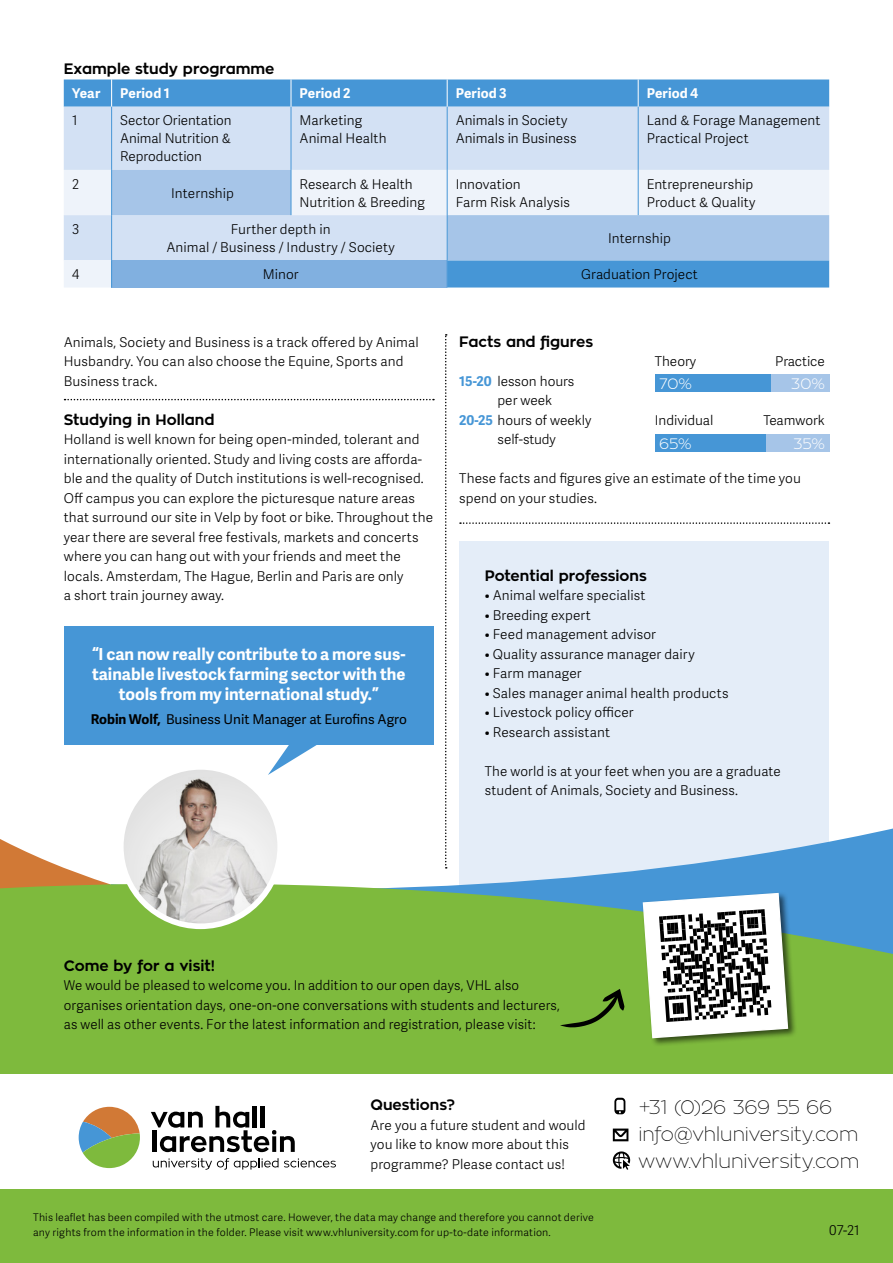
<style>
.page{position:relative;width:893px;height:1263px;background:#fff}
.page>*{position:absolute;margin:0;border:0;box-sizing:border-box;transform-origin:0 0}
.t1{font:100 19.5px/27px "Zona Pro";color:#000}
.t2{font:700 16.5px/19.8px "Adelle Sans";color:#fff;text-align:center}
.t3{font:700 15px "Zona Pro";color:#000}
.t4{font:300 15px "Zona Pro";color:#fff}
.t5{font:300 13.5px/19.5px "Adelle Sans";letter-spacing:.01em;color:#000}
.t6{font:13.5px "Adelle Sans";color:#000}
.t7{font:700 13.5px "Adelle Sans";letter-spacing:.01em;color:#fff}
.t8{font:300 10.5px/15px "Adelle Sans";letter-spacing:.02em;color:#000}
.s1{font-weight:700}
.s2{font-weight:700;color:#4696d6}
</style>
<div class="page">
<div style="left:459px;top:541px;width:370px;height:384px;background:#e4edf8"></div>
<div style="left:64px;top:107px;width:765px;height:63px;background:#d3e1f4"></div>
<svg style="left:64px;top:170px;width:765px;height:118px;fill:#4696d6"></svg>
<svg style="left:112px;top:170px;width:717px;height:90px"></svg>
<div style="left:112px;top:260px;width:335px;height:28px;background:#81b0e0"></div>
<div style="left:64px;top:80px;width:765px;height:27px;background:#4696d6"></div>
<hr style="left:111px;top:107px;width:1px;height:63px;background:#4696d6">
<hr style="left:291px;top:107px;width:1px;height:63px;background:#4696d6">
<hr style="left:447px;top:107px;width:1px;height:63px;background:#4696d6">
<hr style="left:638px;top:107px;width:1px;height:63px;background:#4696d6">
<hr style="left:111px;top:170px;width:1px;height:45px;background:#4696d6">
<hr style="left:291px;top:170px;width:1px;height:45px;background:#4696d6">
<hr style="left:447px;top:170px;width:1px;height:45px;background:#4696d6">
<hr style="left:638px;top:170px;width:1px;height:45px;background:#4696d6">
<hr style="left:111px;top:215px;width:1px;height:45px;background:#4696d6">
<hr style="left:447px;top:215px;width:1px;height:45px;background:#4696d6">
<svg style="left:111px;top:260px;width:1px;height:28px"></svg>
<svg style="left:447px;top:260px;width:1px;height:28px"></svg>
<div style="left:64px;top:626px;width:370px;height:119px;background:#4696d6"></div>
<svg style="left:270px;top:745px;width:47px;height:26px"></svg>
<svg style="left:65px;top:399px;width:369px;height:1px"></svg>
<svg style="left:460px;top:522px;width:369px;height:2px"></svg>
<div style="left:655px;top:374px;width:174px;height:17px;background:#a6c5e8"></div>
<div style="left:655px;top:434px;width:174px;height:17px;background:#a6c5e8"></div>
<div style="left:655px;top:374px;width:116px;height:17px;background:#4696d6"></div>
<div style="left:655px;top:434px;width:110px;height:17px;background:#4696d6"></div>
<svg style="left:445px;top:334px;width:2px;height:444px"></svg>
<svg style="left:445px;top:779px;width:448px;height:102px"></svg>
<svg style="left:0;top:839px;width:100px;height:42px"></svg>
<div style="left:0;top:881px;width:893px;height:382px;background:#7eba3d"></div>
<div style="left:0;top:1074px;width:893px;height:115px;background:#fff"></div>
<svg style="left:151px;top:1106px;width:144px;height:46px"></svg>
<svg style="left:153px;top:1158px;width:183px;height:11px"></svg>
<svg style="left:79px;top:1107px;width:61px;height:61px"></svg>
<svg style="left:614px;top:1098px;width:11px;height:16px"></svg>
<svg style="left:613px;top:1128px;width:15px;height:13px"></svg>
<svg style="left:613px;top:1151px;width:17px;height:19px"></svg>
<img style="left:122px;top:771px;width:157px;height:155px">
<div style="left:118px;top:764px;width:165px;height:165px;border:6px solid #fff;border-radius:50%"></div>
<div style="left:641px;top:891px;width:156px;height:156px;background:#000;opacity:.6"></div>
<svg style="left:642px;top:892px;width:147px;height:147px"></svg>
<svg style="left:560px;top:989px;width:65px;height:38px"></svg>
<p class="t3" style="left:64px;top:58px;width:212px">Example study programme</p>
<p class="t7" style="left:72px;top:83px;width:30px">Year</p>
<p class="t7" style="left:120px;top:83px;width:51px">Period 1</p>
<p class="t7" style="left:299px;top:83px;width:52px">Period 2</p>
<p class="t7" style="left:456px;top:83px;width:53px">Period 3</p>
<p class="t7" style="left:647px;top:83px;width:53px">Period 4</p>
<p class="t5" style="left:72px;top:110px;width:7px">1</p>
<p class="t5" style="left:120px;top:111px;width:113px;line-height:18px;text-align:justify">Sector Orientation Animal Nutrition &amp; Reproduction</p>
<p class="t5" style="left:299px;top:111px;width:89px;line-height:18px">Marketing<br>Animal Health</p>
<p class="t5" style="left:456px;top:111px;width:122px;line-height:18px">Animals in Society<br>Animals in Business</p>
<p class="t5" style="left:647px;top:111px;width:175px;line-height:18px">Land &amp; Forage Management<br>Practical Project</p>
<p class="t5" style="left:72px;top:174px;width:8px">2</p>
<p class="t5" style="left:171px;top:183px;width:64px">Internship</p>
<p class="t5" style="left:300px;top:174px;width:127px;line-height:18px">Research &amp; Health<br>Nutrition &amp; Breeding</p>
<p class="t5" style="left:456px;top:174px;width:116px;line-height:18px">Innovation<br>Farm Risk Analysis</p>
<p class="t5" style="left:647px;top:174px;width:110px;line-height:18px">Entrepreneurship<br>Product &amp; Quality</p>
<p class="t5" style="left:72px;top:219px;width:9px">3</p>
<p class="t5" style="left:166px;top:220px;width:230px;line-height:18px;text-align:center">Further depth in<br>Animal / Business / Industry / Society</p>
<p class="t5" style="left:608px;top:228px;width:64px">Internship</p>
<p class="t5" style="left:72px;top:264px;width:9px">4</p>
<p class="t5" style="left:263px;top:264px;width:37px">Minor</p>
<p class="t5" style="left:581px;top:264px;width:118px">Graduation Project</p>
<p class="t5" style="left:64px;top:332px;width:356px">Animals, Society and Business is a track offered by Animal<br>Husbandry. You can also choose the Equine, Sports and<br>Business track.</p>
<p class="t3" style="left:64px;top:409px;width:152px">Studying in Holland</p>
<p class="t5" style="left:64px;top:429px;width:371px">Holland is well known for being open-minded, tolerant and internationally oriented. Study and living costs are afforda&shy;ble and the quality of Dutch institutions is well-recognised.<br>Off campus you can explore the picturesque nature areas that surround our site in Velp by foot or bike. Throughout the year there are several free festivals, markets and concerts where you can hang out with your friends and meet the locals. Amsterdam, The Hague, Berlin and Paris are only<br>a short train journey away.</p>
<p class="t2" style="left:92px;top:644px;width:315px">“I can now really contribute to a more sus&shy;tainable livestock farming sector with the tools from my international study.”</p>
<p class="t6" style="left:91px;top:709px;width:318px"><span class="s1">Robin Wolf,</span> Business Unit Manager at Eurofins Agro</p>
<p class="t3" style="left:459px;top:331px;width:136px">Facts and figures</p>
<p class="t5" style="left:459px;top:371px;width:117px"><span class="s2">15-20</span> lesson hours</p>
<p class="t5" style="left:497px;top:390px;width:56px">per week</p>
<p class="t5" style="left:459px;top:410px;width:134px"><span class="s2">20-25</span> hours of weekly</p>
<p class="t5" style="left:497px;top:429px;width:60px">self-study</p>
<p class="t5" style="left:655px;top:351px;width:43px">Theory</p>
<p class="t5" style="left:775px;top:351px;width:51px">Practice</p>
<p class="t4" style="left:659px;top:374px;width:34px">70%</p>
<p class="t4" style="left:791px;top:374px;width:36px">30%</p>
<p class="t5" style="left:655px;top:410px;width:60px">Individual</p>
<p class="t5" style="left:763px;top:410px;width:63px">Teamwork</p>
<p class="t4" style="left:659px;top:434px;width:34px">65%</p>
<p class="t4" style="left:793px;top:434px;width:33px">35%</p>
<p class="t5" style="left:459px;top:468px;width:343px">These facts and figures give an estimate of the time you spend on your studies.</p>
<p class="t3" style="left:485px;top:565px;width:164px">Potential professions</p>
<p class="t5" style="left:485px;top:585px;width:162px">• Animal welfare specialist</p>
<p class="t5" style="left:485px;top:605px;width:108px">• Breeding expert</p>
<p class="t5" style="left:485px;top:624px;width:173px">• Feed management advisor</p>
<p class="t5" style="left:485px;top:644px;width:211px">• Quality assurance manager dairy</p>
<p class="t5" style="left:485px;top:663px;width:98px">• Farm manager</p>
<p class="t5" style="left:485px;top:682px;width:245px">• Sales manager animal health products</p>
<p class="t5" style="left:485px;top:702px;width:150px">• Livestock policy officer</p>
<p class="t5" style="left:485px;top:721px;width:127px">• Research assistant</p>
<p class="t5" style="left:485px;top:761px;width:298px">The world is at your feet when you are a graduate student of Animals, Society and Business.</p>
<p class="t3" style="left:64px;top:955px;width:153px">Come by for a visit!</p>
<p class="t5" style="left:64px;top:975px;width:498px">We would be pleased to welcome you. In addition to our open days, VHL also organises orientation days, one-on-one conversations with students and lecturers, as well as other events. For the latest information and registration, please visit:</p>
<p class="t3" style="left:370px;top:1095px;width:86px">Questions?</p>
<p class="t5" style="left:370px;top:1114px;width:217px">Are you a future student and would you like to know more about this programme? Please contact us!</p>
<p class="t8" style="left:33px;top:1209px;width:562px">This leaflet has been compiled with the utmost care. However, the data may change and therefore you cannot derive any rights from the information in the folder. Please visit www.vhluniversity.com for up-to-date information.</p>
<h1 class="t1" style="left:638px;top:1094px;width:222px">+31 (0)26 369 55 66 info@vhluniversity.com www.vhluniversity.com</h1>
<p class="t5" style="left:829px;top:1220px;width:32px">07-21</p>
</div>
